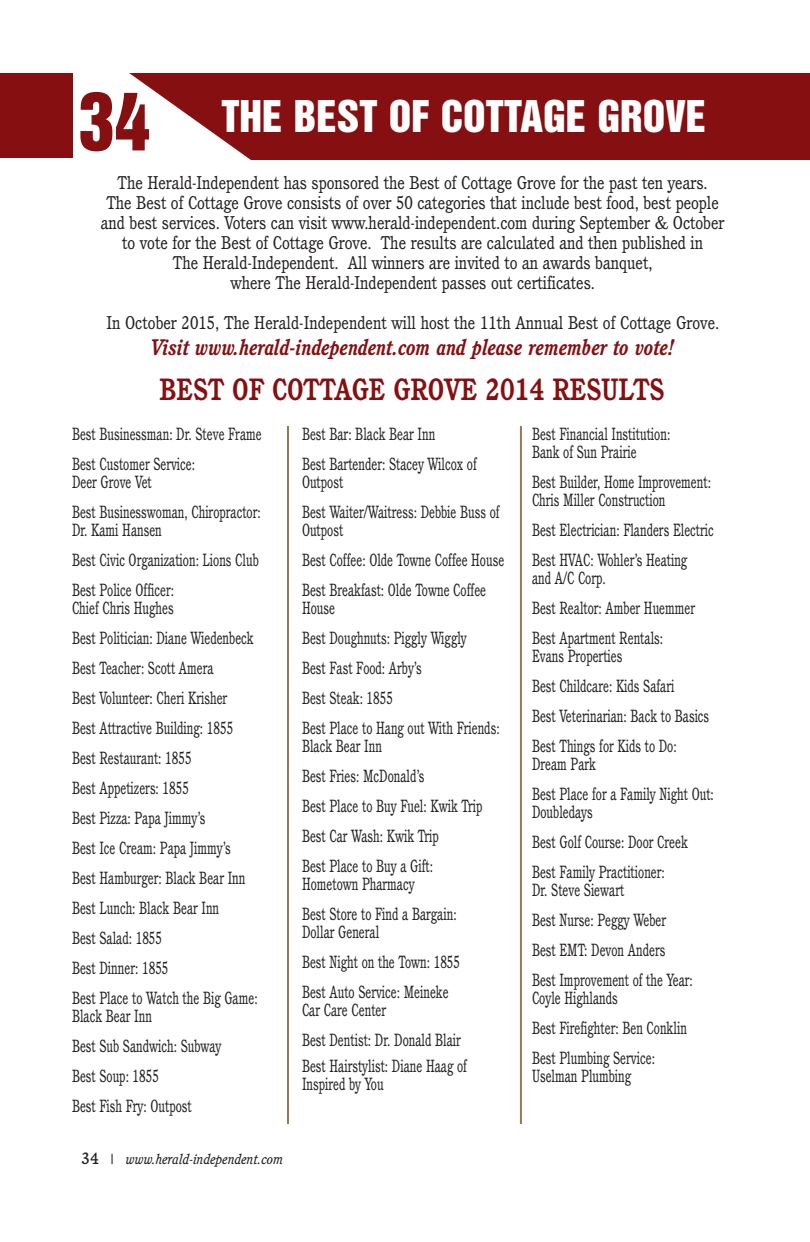
<style>
.page{position:relative;width:810px;height:1242px;background:#fff}
.page>*{position:absolute;margin:0;border:0;box-sizing:border-box;transform-origin:0 0}
.t1{font:73.2px "Helvetica Inserat";color:#850f11}
.t2{font:40px "Helvetica Inserat";color:#fff}
.t3{font:700 30px "Cushing";color:#850f11;scale:.85 1}
.t4{font:italic 700 22px "Cushing";color:#850f11;scale:.9 1}
.t5{font:18px/20px "Cushing";letter-spacing:-.005em;color:#231f20;text-align:center;scale:.9 1}
.t6{font:17.2px/30px "Cushing";color:#231f20;scale:.74 1}
.t7{font:italic 14px "Cushing";color:#231f20}
.s1{font-weight:500;font-style:normal;font-size:16px}
</style>
<div class="page">
<hr style="left:287px;top:426px;width:2px;height:698px;background:#977954">
<hr style="left:520px;top:426px;width:2px;height:698px;background:#977954">
<div style="left:1px;top:74px;width:809px;height:86px;background:#850f11"></div>
<svg style="left:1px;top:73px;width:269px;height:87px"></svg>
<div style="left:0;top:73px;width:73px;height:85px;background:#850f11"></div>
<h1 class="t1" style="left:79px;top:92px;width:73px">34</h1>
<p class="t5" style="left:101px;top:174px;width:694px">The Herald-Independent has sponsored the Best of Cottage Grove for the past ten years.<br>The Best of Cottage Grove consists of over 50 categories that include best food, best people and best services. Voters can visit www.herald-independent.com during September &amp; October to vote for the Best of Cottage Grove. The results are calculated and then published in<br>The Herald-Independent. All winners are invited to an awards banquet,<br>where The Herald-Independent passes out certificates.</p>
<p class="t5" style="left:106px;top:314px;width:683px">In October 2015, The Herald-Independent will host the 11th Annual Best of Cottage Grove.</p>
<p class="t4" style="left:151px;top:339px;width:583px">Visit www.herald-independent.com and please remember to vote!</p>
<h2 class="t2" style="left:221px;top:100px;width:486px">THE BEST OF COTTAGE GROVE</h2>
<h3 class="t3" style="left:160px;top:379px;width:596px">BEST OF COTTAGE GROVE 2014 RESULTS</h3>
<p class="t6" style="left:72px;top:420px;width:258px">Best Businessman: Dr. Steve Frame<br>Best Customer Service:</p>
<p class="t6" style="left:72px;top:468px;width:257px">Deer Grove Vet<br>Best Businesswoman, Chiropractor:</p>
<p class="t6" style="left:72px;top:516px;width:254px">Dr. Kami Hansen<br>Best Civic Organization: Lions Club<br>Best Police Officer:</p>
<p class="t6" style="left:72px;top:594px;width:252px">Chief Chris Hughes<br>Best Politician: Diane Wiedenbeck<br>Best Teacher: Scott Amera<br>Best Volunteer: Cheri Krisher<br>Best Attractive Building: 1855<br>Best Restaurant: 1855<br>Best Appetizers: 1855<br>Best Pizza: Papa Jimmy’s<br>Best Ice Cream: Papa Jimmy’s<br>Best Hamburger: Black Bear Inn<br>Best Lunch: Black Bear Inn<br>Best Salad: 1855<br>Best Dinner: 1855<br>Best Place to Watch the Big Game:</p>
<p class="t6" style="left:72px;top:1002px;width:204px">Black Bear Inn<br>Best Sub Sandwich: Subway<br>Best Soup: 1855<br>Best Fish Fry: Outpost</p>
<p class="t6" style="left:302px;top:420px;width:238px">Best Bar: Black Bear Inn<br>Best Bartender: Stacey Wilcox of</p>
<p class="t6" style="left:302px;top:468px;width:269px">Outpost<br>Best Waiter/Waitress: Debbie Buss of</p>
<p class="t6" style="left:302px;top:516px;width:275px">Outpost<br>Best Coffee: Olde Towne Coffee House<br>Best Breakfast: Olde Towne Coffee</p>
<p class="t6" style="left:302px;top:594px;width:269px">House<br>Best Doughnuts: Piggly Wiggly<br>Best Fast Food: Arby’s<br>Best Steak: 1855<br>Best Place to Hang out With Friends:</p>
<p class="t6" style="left:302px;top:732px;width:245px">Black Bear Inn<br>Best Fries: McDonald’s<br>Best Place to Buy Fuel: Kwik Trip<br>Best Car Wash: Kwik Trip<br>Best Place to Buy a Gift:</p>
<p class="t6" style="left:302px;top:870px;width:210px">Hometown Pharmacy<br>Best Store to Find a Bargain:</p>
<p class="t6" style="left:302px;top:918px;width:215px">Dollar General<br>Best Night on the Town: 1855<br>Best Auto Service: Meineke</p>
<p class="t6" style="left:302px;top:996px;width:216px">Car Care Center<br>Best Dentist: Dr. Donald Blair</p>
<p class="t6" style="left:302px;top:1058px;width:224px;line-height:18px">Best Hairstylist: Diane Haag of<br>Inspired by You</p>
<p class="t6" style="left:532px;top:426px;width:188px;line-height:18px">Best Financial Institution:<br>Bank of Sun Prairie</p>
<p class="t6" style="left:532px;top:474px;width:243px;line-height:18px">Best Builder, Home Improvement:<br>Chris Miller Construction</p>
<p class="t6" style="left:532px;top:516px;width:247px">Best Electrician: Flanders Electric<br>Best HVAC: Wohler’s Heating</p>
<p class="t6" style="left:532px;top:564px;width:222px">and A/C Corp.<br>Best Realtor: Amber Huemmer<br>Best Apartment Rentals:</p>
<p class="t6" style="left:532px;top:642px;width:241px">Evans Properties<br>Best Childcare: Kids Safari<br>Best Veterinarian: Back to Basics<br>Best Things for Kids to Do:</p>
<p class="t6" style="left:532px;top:750px;width:247px">Dream Park<br>Best Place for a Family Night Out:</p>
<p class="t6" style="left:532px;top:798px;width:212px">Doubledays<br>Best Golf Course: Door Creek<br>Best Family Practitioner:</p>
<p class="t6" style="left:532px;top:876px;width:219px">Dr. Steve Siewart<br>Best Nurse: Peggy Weber<br>Best EMT: Devon Anders<br>Best Improvement of the Year:</p>
<p class="t6" style="left:532px;top:984px;width:211px">Coyle Highlands<br>Best Firefighter: Ben Conklin<br>Best Plumbing Service:</p>
<p class="t6" style="left:532px;top:1062px;width:136px">Uselman Plumbing</p>
<p class="t7" style="left:81px;top:1153px;width:203px"><span class="s1">34</span> | www.herald-independent.com</p>
</div>
